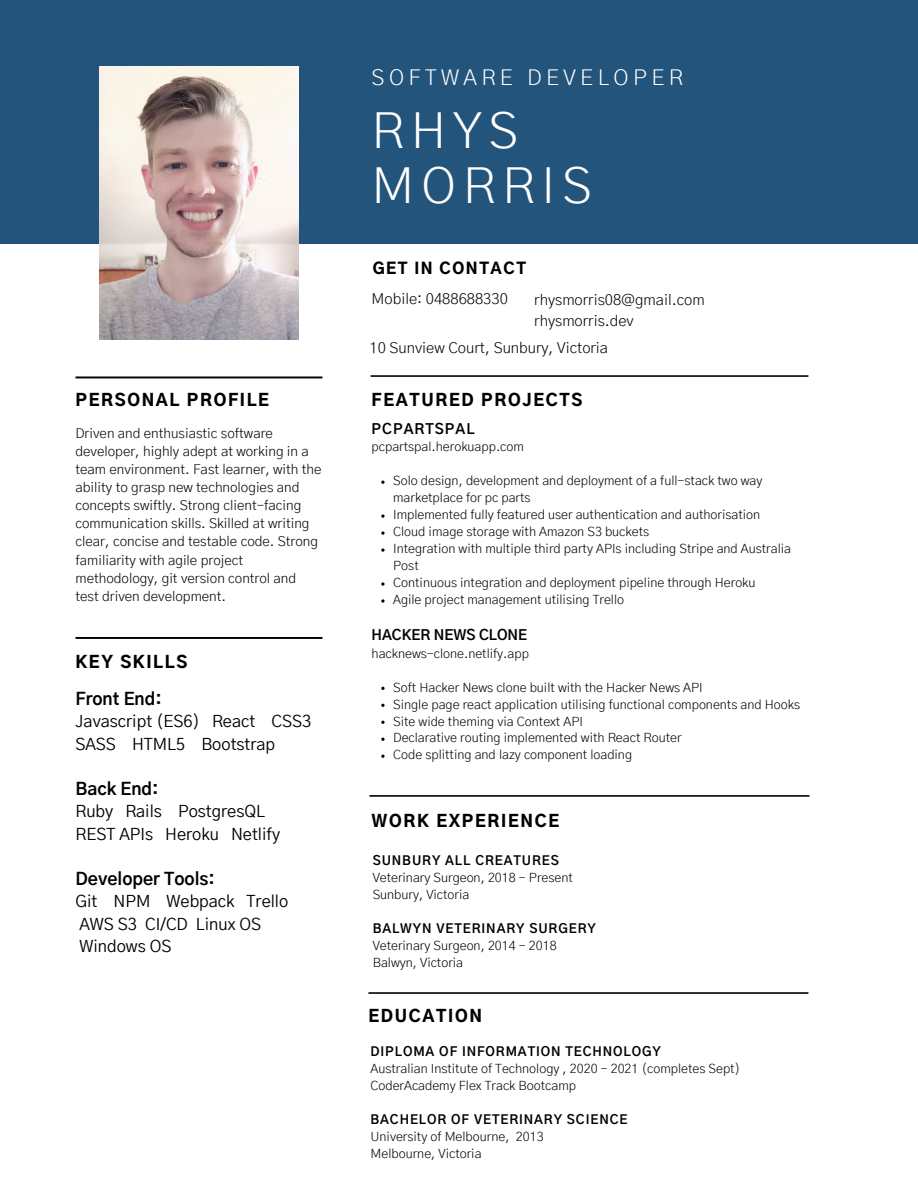
<style>
.page{position:relative;width:918px;height:1188px;background:#fff}
.page>*{position:absolute;margin:0;border:0;box-sizing:border-box;transform-origin:0 0}
.t1{font:300 49.65px "Gothic A1";letter-spacing:.14em;color:#fff}
.t2{font:300 21.75px "Gothic A1";letter-spacing:.205em;color:#fff}
.t3{font:700 17.25px "Gothic A1";color:#000}
.t4{font:16.5px/22.5px "Gothic A1";color:#000}
.t5{font:900 16.5px "Gothic A1";letter-spacing:.1em;color:#000}
.t6{font:900 15.45px "Gothic A1";letter-spacing:.1em;color:#000}
.t7{font:300 15px "Gothic A1";color:#000}
.t8{font:700 14.25px "Gothic A1";color:#000}
.t9{font:700 14.25px "Gothic A1";letter-spacing:.07em;color:#000}
.t10{font:300 13.65px/18.1px "Gothic A1";color:#000}
.t11{font:300 12.75px/17px "Gothic A1";color:#000}
.t12{font:700 12.75px "Gothic A1";letter-spacing:.07em;color:#000}
</style>
<div class="page">
<div style="left:0;top:0;width:918px;height:244px;background:#23547b"></div>
<svg style="left:371px;top:375px;width:437px;height:2px"></svg>
<svg style="left:76px;top:377px;width:246px;height:1px"></svg>
<svg style="left:76px;top:637px;width:246px;height:2px"></svg>
<svg style="left:370px;top:795px;width:439px;height:2px"></svg>
<svg style="left:368px;top:992px;width:440px;height:2px"></svg>
<img style="left:99px;top:66px;width:199px;height:274px">
<svg style="left:381px;top:481px;width:4px;height:3px"></svg>
<svg style="left:381px;top:515px;width:4px;height:3px"></svg>
<svg style="left:381px;top:532px;width:4px;height:3px"></svg>
<svg style="left:381px;top:548px;width:4px;height:4px"></svg>
<svg style="left:381px;top:582px;width:4px;height:4px"></svg>
<svg style="left:381px;top:599px;width:4px;height:4px"></svg>
<svg style="left:381px;top:687px;width:4px;height:3px"></svg>
<svg style="left:381px;top:704px;width:4px;height:3px"></svg>
<svg style="left:381px;top:721px;width:4px;height:3px"></svg>
<svg style="left:381px;top:738px;width:4px;height:3px"></svg>
<svg style="left:381px;top:755px;width:4px;height:3px"></svg>
<p class="t5" style="left:76px;top:393px;width:195px">PERSONAL PROFILE</p>
<p class="t10" style="left:76px;top:424px;width:248px">Driven and enthusiastic software developer, highly adept at working in a team environment. Fast learner, with the ability to grasp new technologies and concepts swiftly. Strong client-facing communication skills. Skilled at writing clear, concise and testable code. Strong familiarity with agile project methodology, git version control and test driven development.</p>
<p class="t5" style="left:76px;top:655px;width:113px">KEY SKILLS</p>
<p class="t3" style="left:76px;top:691px;width:88px">Front End:</p>
<p class="t4" style="left:76px;top:711px;width:237px">Javascript (ES6) React CSS3<br>SASS HTML5 Bootstrap</p>
<p class="t3" style="left:76px;top:781px;width:85px">Back End:</p>
<p class="t4" style="left:76px;top:801px;width:191px">Ruby Rails PostgresQL</p>
<p class="t4" style="left:76px;top:824px;width:206px">REST APIs Heroku Netlify</p>
<p class="t3" style="left:76px;top:871px;width:141px">Developer Tools:</p>
<p class="t4" style="left:76px;top:891px;width:214px">Git NPM Webpack Trello<br>AWS S3 CI/CD Linux OS<br>Windows OS</p>
<p class="t2" style="left:372px;top:68px;width:313px">SOFTWARE DEVELOPER</p>
<p class="t1" style="left:372px;top:109px;width:148px">RHYS</p>
<p class="t1" style="left:372px;top:164px;width:222px">MORRIS</p>
<p class="t6" style="left:373px;top:262px;width:155px">GET IN CONTACT</p>
<p class="t7" style="left:372px;top:292px;width:138px">Mobile: 0488688330</p>
<p class="t7" style="left:370px;top:341px;width:240px">10 Sunview Court, Sunbury, Victoria</p>
<p class="t7" style="left:534px;top:293px;width:172px">rhysmorris08@gmail.com</p>
<p class="t7" style="left:534px;top:314px;width:101px">rhysmorris.dev</p>
<p class="t5" style="left:372px;top:393px;width:212px">FEATURED PROJECTS</p>
<p class="t9" style="left:372px;top:422px;width:104px">PCPARTSPAL</p>
<p class="t11" style="left:372px;top:439px;width:154px">pcpartspal.herokuapp.com</p>
<p class="t11" style="left:393px;top:473px;width:371px">Solo design, development and deployment of a full-stack two way marketplace for pc parts</p>
<p class="t11" style="left:393px;top:507px;width:369px">Implemented fully featured user authentication and authorisation</p>
<p class="t11" style="left:393px;top:524px;width:257px">Cloud image storage with Amazon S3 buckets</p>
<p class="t11" style="left:393px;top:541px;width:399px">Integration with multiple third party APIs including Stripe and Australia<br>Post</p>
<p class="t11" style="left:393px;top:575px;width:364px">Continuous integration and deployment pipeline through Heroku</p>
<p class="t11" style="left:393px;top:592px;width:232px">Agile project management utilising Trello</p>
<p class="t8" style="left:372px;top:628px;width:157px">HACKER NEWS CLONE</p>
<p class="t11" style="left:372px;top:645px;width:159px">hacknews-clone.netlify.app</p>
<p class="t11" style="left:393px;top:679px;width:311px">Soft Hacker News clone built with the Hacker News API</p>
<p class="t11" style="left:393px;top:696px;width:408px">Single page react application utilising functional components and Hooks</p>
<p class="t11" style="left:393px;top:713px;width:191px">Site wide theming via Context API</p>
<p class="t11" style="left:393px;top:730px;width:290px">Declarative routing implemented with React Router</p>
<p class="t11" style="left:393px;top:747px;width:240px">Code splitting and lazy component loading</p>
<p class="t5" style="left:372px;top:814px;width:189px">WORK EXPERIENCE</p>
<p class="t12" style="left:373px;top:855px;width:188px">SUNBURY ALL CREATURES</p>
<p class="t11" style="left:373px;top:870px;width:202px">Veterinary Surgeon, 2018 - Present</p>
<p class="t11" style="left:373px;top:887px;width:98px">Sunbury, Victoria</p>
<p class="t12" style="left:373px;top:923px;width:225px">BALWYN VETERINARY SURGERY</p>
<p class="t11" style="left:373px;top:938px;width:185px">Veterinary Surgeon, 2014 - 2018</p>
<p class="t11" style="left:373px;top:955px;width:92px">Balwyn, Victoria</p>
<p class="t5" style="left:368px;top:1009px;width:115px">EDUCATION</p>
<p class="t12" style="left:371px;top:1046px;width:292px">DIPLOMA OF INFORMATION TECHNOLOGY</p>
<p class="t11" style="left:371px;top:1061px;width:371px">Australian Institute of Technology , 2020 - 2021 (completes Sept)</p>
<p class="t11" style="left:371px;top:1078px;width:207px">CoderAcademy Flex Track Bootcamp</p>
<p class="t12" style="left:371px;top:1114px;width:258px">BACHELOR OF VETERINARY SCIENCE</p>
<p class="t11" style="left:371px;top:1129px;width:175px">University of Melbourne, 2013</p>
<p class="t11" style="left:371px;top:1146px;width:113px">Melbourne, Victoria</p>
</div>
